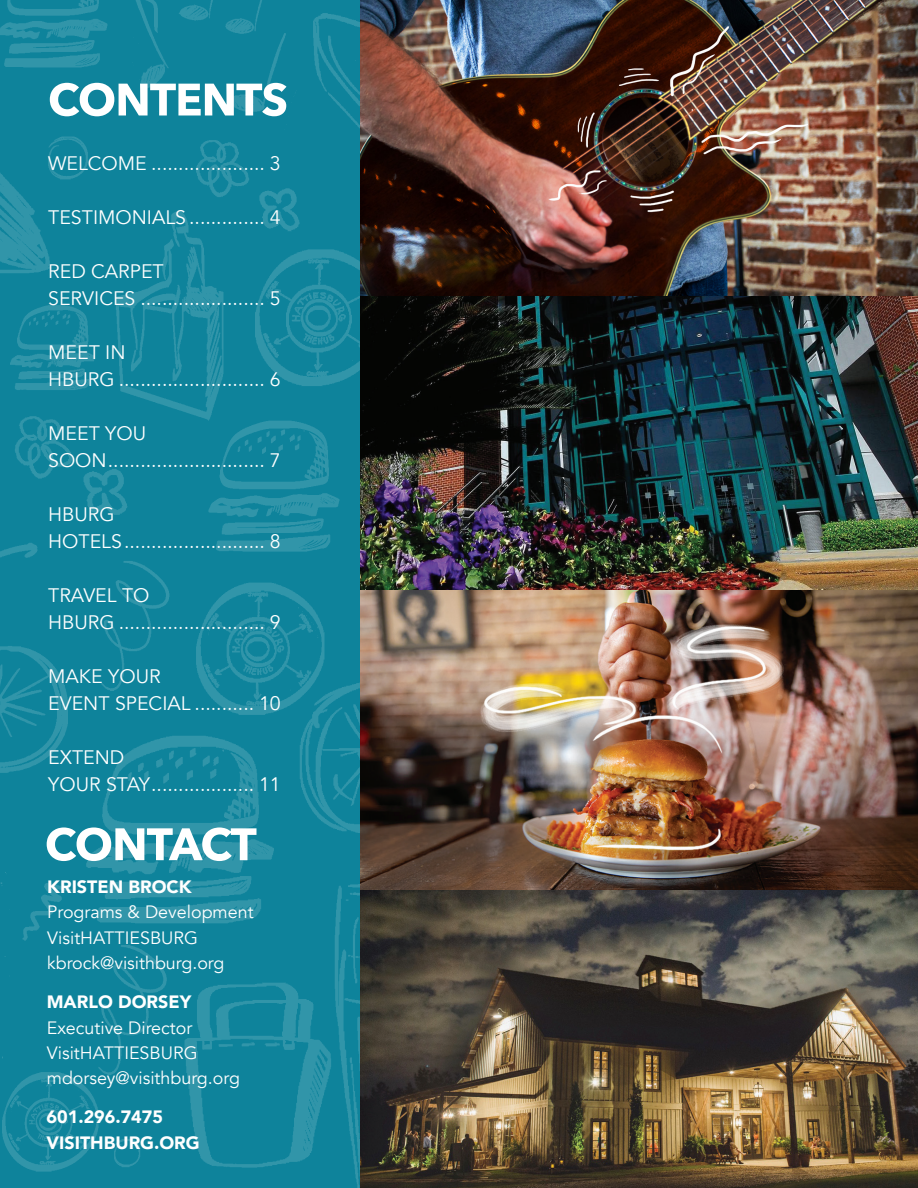
<style>
.page{position:relative;width:918px;height:1188px;background:#fff}
.page>*{position:absolute;margin:0;border:0;box-sizing:border-box;transform-origin:0 0}
.t1{font:19.5px/27px "Avenir";color:#fff}
.t2{font:17.85px "Avenir";color:#fff}
.t3{font:900 17.85px "Avenir";color:#fff}
</style>
<div class="page">
<img style="left:0;top:0;width:360px;height:1188px">
<img style="left:360px;top:0;width:558px;height:1188px">
<svg style="left:50px;top:83px;width:236px;height:33px"></svg>
<svg style="left:47px;top:827px;width:210px;height:34px"></svg>
<p class="t1" style="left:48px;top:150px;width:234px">WELCOME ..................... 3</p>
<p class="t1" style="left:48px;top:204px;width:234px">TESTIMONIALS .............. 4</p>
<p class="t1" style="left:48px;top:258px;width:117px">RED CARPET</p>
<p class="t1" style="left:48px;top:285px;width:234px">SERVICES ....................... 5</p>
<p class="t1" style="left:48px;top:339px;width:79px">MEET IN</p>
<p class="t1" style="left:48px;top:366px;width:234px">HBURG ........................... 6</p>
<p class="t1" style="left:48px;top:420px;width:99px">MEET YOU</p>
<p class="t1" style="left:48px;top:447px;width:234px">SOON............................. 7</p>
<p class="t1" style="left:48px;top:501px;width:234px">HBURG<br>HOTELS.......................... 8</p>
<p class="t1" style="left:48px;top:582px;width:103px">TRAVEL TO</p>
<p class="t1" style="left:48px;top:609px;width:234px">HBURG ........................... 9</p>
<p class="t1" style="left:48px;top:663px;width:114px">MAKE YOUR</p>
<p class="t1" style="left:48px;top:690px;width:234px">EVENT SPECIAL ........... 10</p>
<p class="t1" style="left:48px;top:744px;width:78px">EXTEND</p>
<p class="t1" style="left:48px;top:771px;width:234px">YOUR STAY................... 11</p>
<p class="t3" style="left:47px;top:872px;width:146px">KRISTEN BROCK</p>
<p class="t2" style="left:47px;top:902px;width:208px">Programs &amp; Development</p>
<p class="t2" style="left:47px;top:927px;width:152px">VisitHATTIESBURG</p>
<p class="t2" style="left:47px;top:952px;width:179px">kbrock@visithburg.org</p>
<p class="t3" style="left:47px;top:987px;width:146px">MARLO DORSEY</p>
<p class="t2" style="left:47px;top:1017px;width:147px">Executive Director</p>
<p class="t2" style="left:47px;top:1042px;width:152px">VisitHATTIESBURG</p>
<p class="t2" style="left:47px;top:1067px;width:195px">mdorsey@visithburg.org</p>
<p class="t3" style="left:47px;top:1102px;width:118px">601.296.7475</p>
<p class="t3" style="left:47px;top:1127px;width:155px">VISITHBURG.ORG</p>
</div>
